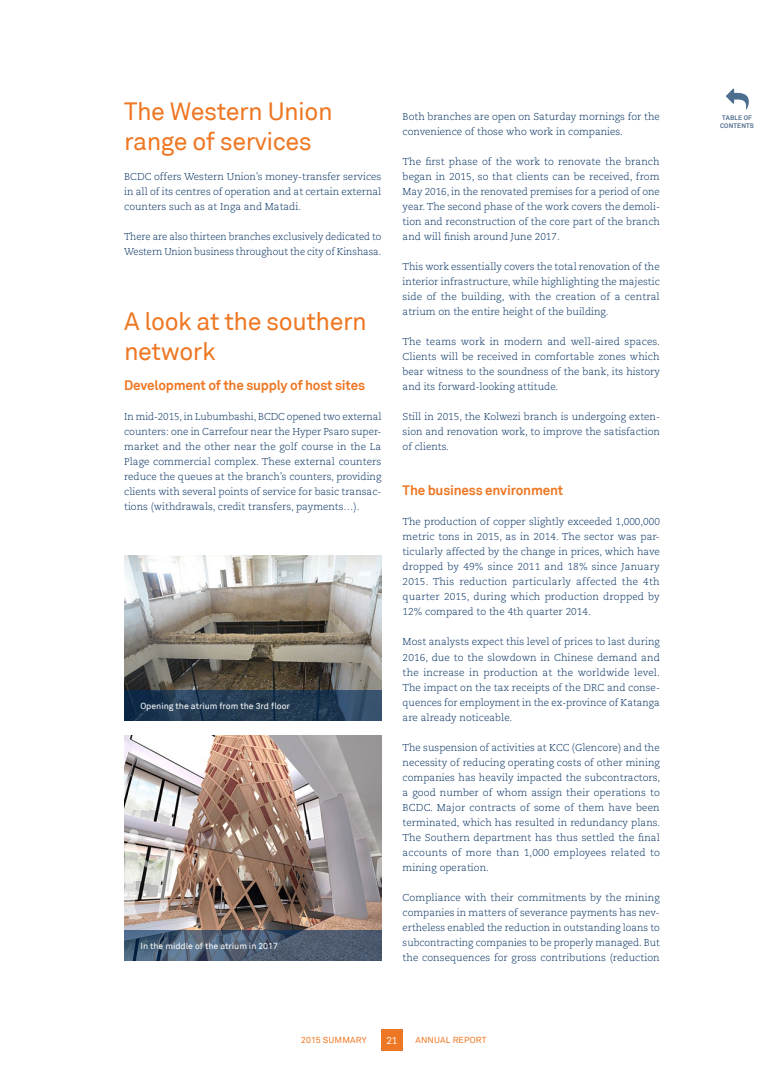
<style>
.page{position:relative;width:784px;height:1078px;background:#fff}
.page>*{position:absolute;margin:0;border:0;box-sizing:border-box;transform-origin:0 0}
.t1{font:25px/30px "Akkurat";letter-spacing:-.02em;color:#ee7723}
.t2{font:700 13.75px "Akkurat";letter-spacing:-.015em;color:#ee7723}
.t3{font:300 10px/15px "Caecilia LT Std";color:#002e5f;text-align:justify}
.t4{font:300 10px/15px "Caecilia LT Std";color:#002e5f;scale:.96 1}
.t5{font:10px "Caecilia LT Std";color:#fff}
.t6{font:8.75px "Akkurat";letter-spacing:-.005em;color:#fff}
.t7{font:8.75px "Akkurat";letter-spacing:.015em;color:#ee7723}
.t8{font:700 6.5px/8.5px "Akkurat";letter-spacing:.02em;color:#002e5f;text-align:center}
</style>
<div class="page">
<img style="left:124px;top:555px;width:257px;height:135px">
<svg style="left:124px;top:690px;width:257px;height:30px;background:#243c55"></svg>
<img style="left:124px;top:735px;width:257px;height:195px">
<svg style="left:124px;top:930px;width:257px;height:30px;background:#4c5d74"></svg>
<div style="left:381px;top:1029px;width:21px;height:21px;background:#ee7723"></div>
<svg style="left:726px;top:89px;width:22px;height:20px"></svg>
<h1 class="t1" style="left:124px;top:97px;width:210px">The Western Union range of services</h1>
<p class="t3" style="left:124px;top:169px;width:258px">BCDC offers Western Union’s money-transfer services in all of its centres of operation and at certain external counters such as at Inga and Matadi.</p>
<p class="t4" style="left:124px;top:229px;width:269px">There are also thirteen branches exclusively dedicated to<br>Western Union business throughout the city of Kinshasa.</p>
<h1 class="t1" style="left:124px;top:307px;width:244px">A look at the southern network</h1>
<h2 class="t2" style="left:124px;top:376px;width:242px">Development of the supply of host sites</h2>
<p class="t3" style="left:124px;top:409px;width:259px">In mid-2015, in Lubumbashi, BCDC opened two external counters: one in Carrefour near the Hyper Psaro super&shy;market and the other near the golf course in the La Plage commercial complex. These external counters reduce the queues at the branch’s counters, providing clients with several points of service for basic transac&shy;tions (withdrawals, credit transfers, payments…).</p>
<p class="t6" style="left:140px;top:700px;width:151px">Opening the atrium from the 3rd floor</p>
<p class="t6" style="left:140px;top:940px;width:139px">In the middle of the atrium in 2017</p>
<p class="t3" style="left:402px;top:109px;width:258px">Both branches are open on Saturday mornings for the convenience of those who work in companies.</p>
<p class="t3" style="left:402px;top:154px;width:259px">The first phase of the work to renovate the branch began in 2015, so that clients can be received, from May 2016, in the renovated premises for a period of one year. The second phase of the work covers the demoli&shy;tion and reconstruction of the core part of the branch and will finish around June 2017.</p>
<p class="t3" style="left:402px;top:259px;width:258px">This work essentially covers the total renovation of the interior infrastructure, while highlighting the majestic side of the building, with the creation of a central atrium on the entire height of the building.</p>
<p class="t3" style="left:402px;top:334px;width:259px">The teams work in modern and well-aired spaces.<br>Clients will be received in comfortable zones which bear witness to the soundness of the bank, its history and its forward-looking attitude.</p>
<p class="t3" style="left:402px;top:409px;width:258px">Still in 2015, the Kolwezi branch is undergoing exten&shy;sion and renovation work, to improve the satisfaction of clients.</p>
<h2 class="t2" style="left:402px;top:481px;width:162px">The business environment</h2>
<p class="t3" style="left:402px;top:514px;width:258px">The production of copper slightly exceeded 1,000,000 metric tons in 2015, as in 2014. The sector was par&shy;ticularly affected by the change in prices, which have dropped by 49% since 2011 and 18% since January 2015. This reduction particularly affected the 4th quarter 2015, during which production dropped by 12% compared to the 4th quarter 2014.</p>
<p class="t3" style="left:402px;top:634px;width:259px">Most analysts expect this level of prices to last during 2016, due to the slowdown in Chinese demand and the increase in production at the worldwide level.<br>The impact on the tax receipts of the DRC and conse&shy;quences for employment in the ex-province of Katanga are already noticeable.</p>
<p class="t3" style="left:402px;top:739px;width:259px">The suspension of activities at KCC (Glencore) and the necessity of reducing operating costs of other mining companies has heavily impacted the subcontractors, a good number of whom assign their operations to BCDC. Major contracts of some of them have been terminated, which has resulted in redundancy plans.<br>The Southern department has thus settled the final accounts of more than 1,000 employees related to mining operation.</p>
<p class="t3" style="left:402px;top:889px;width:258px">Compliance with their commitments by the mining companies in matters of severance payments has nev&shy;ertheless enabled the reduction in outstanding loans to subcontracting companies to be properly managed. But the consequences for gross contributions (reduction</p>
<p class="t7" style="left:301px;top:1034px;width:67px">2015 SUMMARY</p>
<p class="t5" style="left:386px;top:1034px;width:13px">21</p>
<p class="t7" style="left:415px;top:1034px;width:72px">ANNUAL REPORT</p>
<p class="t8" style="left:719px;top:113px;width:35px">TABLE OF<br>CONTENTS</p>
</div>
